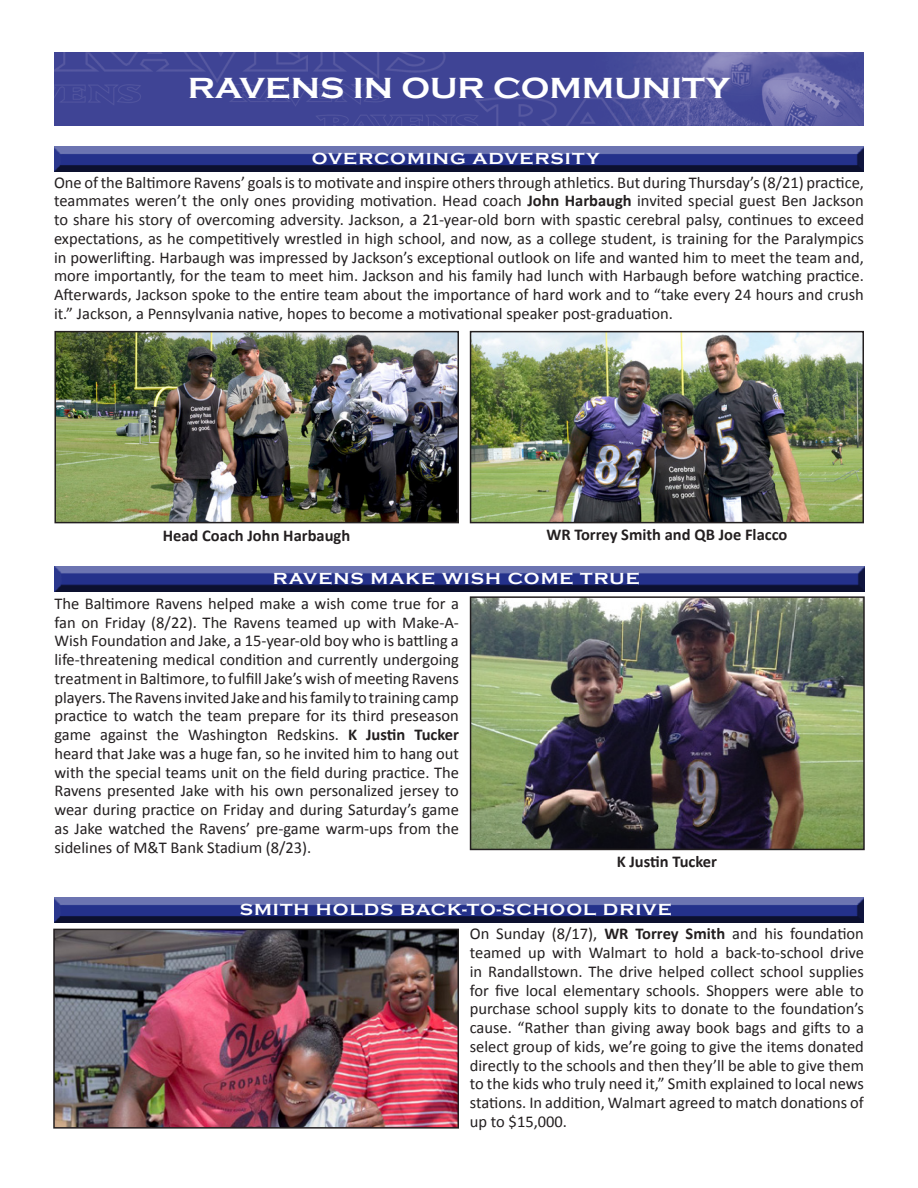
<style>
.page{position:relative;width:918px;height:1188px;background:#fff}
.page>*{position:absolute;margin:0;border:0;box-sizing:border-box;transform-origin:0 0}
.t1{font:700 30px "Copperplate Gothic";color:#fff;scale:1.12 1}
.t2{font:16.5px/18.8px "Calibri";color:#231f20;text-align:justify}
.t3{font:700 16.5px "Copperplate Gothic";letter-spacing:.055em;color:#fff;scale:1.12 1}
.t4{font:700 16.5px "Calibri";color:#231f20}
.s1{font-weight:700}
</style>
<div class="page">
<div style="left:53px;top:146px;width:813px;height:27px;background:#231f20;opacity:.75"></div>
<img style="left:54px;top:53px;width:810px;height:73px">
<div style="left:53px;top:897px;width:813px;height:27px;background:#231f20;opacity:.75"></div>
<div style="left:53px;top:566px;width:813px;height:27px;background:#231f20;opacity:.75"></div>
<img style="left:473px;top:334px;width:388px;height:186px">
<div style="left:470px;top:331px;width:394px;height:192px;border:2px solid #231f20"></div>
<img style="left:57px;top:334px;width:399px;height:186px">
<div style="left:54px;top:331px;width:405px;height:192px;border:2px solid #231f20"></div>
<img style="left:473px;top:599px;width:389px;height:248px">
<div style="left:470px;top:596px;width:395px;height:254px;border:2px solid #231f20"></div>
<img style="left:56px;top:932px;width:400px;height:194px">
<div style="left:53px;top:929px;width:406px;height:200px;border:2px solid #231f20"></div>
<p class="t1" style="left:188px;top:72px;width:486px">RAVENS IN OUR COMMUNITY</p>
<p class="t3" style="left:312px;top:149px;width:258px">OVERCOMING ADVERSITY</p>
<p class="t2" style="left:54px;top:172px;width:812px">One of the Baltimore Ravens’ goals is to motivate and inspire others through athletics. But during Thursday’s (8/21) practice, teammates weren’t the only ones providing motivation. Head coach <span class="s1">John Harbaugh</span> invited special guest Ben Jackson to share his story of overcoming adversity. Jackson, a 21-year-old born with spastic cerebral palsy, continues to exceed expectations, as he competitively wrestled in high school, and now, as a college student, is training for the Paralympics in powerlifting. Harbaugh was impressed by Jackson’s exceptional outlook on life and wanted him to meet the team and, more importantly, for the team to meet him. Jackson and his family had lunch with Harbaugh before watching practice.<br>Afterwards, Jackson spoke to the entire team about the importance of hard work and to “take every 24 hours and crush it.” Jackson, a Pennsylvania native, hopes to become a motivational speaker post-graduation.</p>
<p class="t4" style="left:163px;top:525px;width:189px">Head Coach John Harbaugh</p>
<p class="t4" style="left:546px;top:524px;width:243px">WR Torrey Smith and QB Joe Flacco</p>
<p class="t3" style="left:273px;top:569px;width:329px">RAVENS MAKE WISH COME TRUE</p>
<p class="t2" style="left:54px;top:593px;width:406px">The Baltimore Ravens helped make a wish come true for a fan on Friday (8/22). The Ravens teamed up with Make-A-Wish Foundation and Jake, a 15-year-old boy who is battling a life-threatening medical condition and currently undergoing treatment in Baltimore, to fulfill Jake’s wish of meeting Ravens players. The Ravens invited Jake and his family to training camp practice to watch the team prepare for its third preseason game against the Washington Redskins. <span class="s1">K Justin Tucker </span>heard that Jake was a huge fan, so he invited him to hang out with the special teams unit on the field during practice. The Ravens presented Jake with his own personalized jersey to wear during practice on Friday and during Saturday’s game as Jake watched the Ravens’ pre-game warm-ups from the sidelines of M&amp;T Bank Stadium (8/23).</p>
<p class="t4" style="left:617px;top:851px;width:102px">K Justin Tucker</p>
<p class="t3" style="left:240px;top:900px;width:387px">SMITH HOLDS BACK-TO-SCHOOL DRIVE</p>
<p class="t2" style="left:470px;top:924px;width:396px">On Sunday (8/17), <span class="s1">WR Torrey Smith</span> and his foundation teamed up with Walmart to hold a back-to-school drive in Randallstown. The drive helped collect school supplies for five local elementary schools. Shoppers were able to purchase school supply kits to donate to the foundation’s cause. “Rather than giving away book bags and gifts to a select group of kids, we’re going to give the items donated directly to the schools and then they’ll be able to give them to the kids who truly need it,” Smith explained to local news stations. In addition, Walmart agreed to match donations of up to $15,000.</p>
</div>
